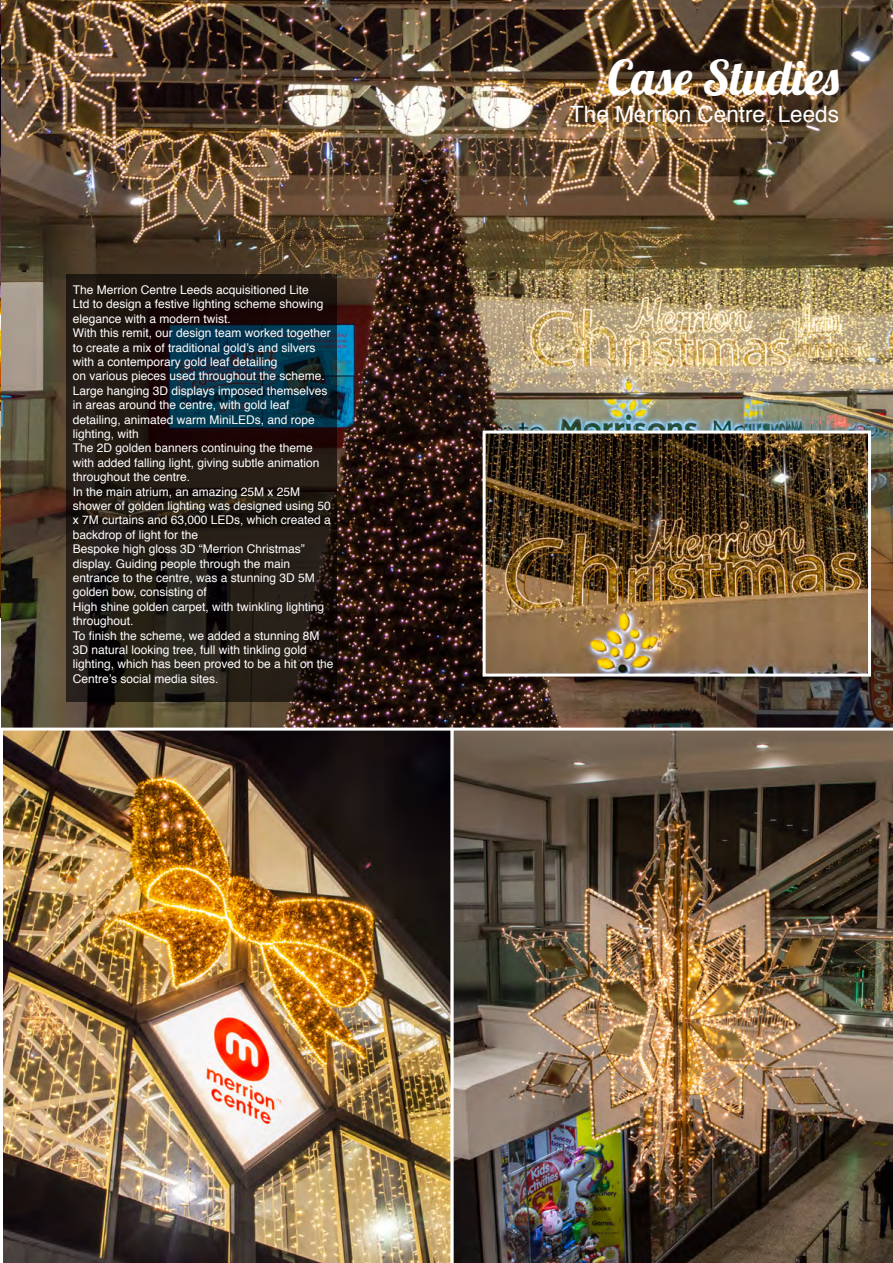
<style>
.page{position:relative;width:893px;height:1263px;background:#fff}
.page>*{position:absolute;margin:0;border:0;box-sizing:border-box;transform-origin:0 0}
.t1{font:48px "Lobster 1.4";color:#fff}
.t2{font:22.5px "Helvetica";color:#fff}
.t3{font:12px/14.4px "Helvetica";color:#fff}
</style>
<div class="page">
<svg style="left:0;top:0;width:2px;height:728px"></svg>
<img style="left:2px;top:0;width:891px;height:728px">
<img style="left:453px;top:730px;width:440px;height:533px">
<img style="left:3px;top:730px;width:448px;height:533px">
<img style="left:487px;top:434px;width:380px;height:238px">
<div style="left:483px;top:430px;width:388px;height:246px;border:3px solid #fff"></div>
<svg style="left:66px;top:275px;width:270px;height:427px;background:#1c1b1a"></svg>
<p class="t3" style="left:73px;top:283px;width:262px">The Merrion Centre Leeds acquisitioned Lite<br>Ltd to design a festive lighting scheme showing elegance with a modern twist.<br>With this remit, our design team worked together to create a mix of traditional gold’s and silvers with a contemporary gold leaf detailing<br>on various pieces used throughout the scheme.<br>Large hanging 3D displays imposed themselves in areas around the centre, with gold leaf detailing, animated warm MiniLEDs, and rope lighting, with<br>The 2D golden banners continuing the theme with added falling light, giving subtle animation throughout the centre.<br>In the main atrium, an amazing 25M x 25M shower of golden lighting was designed using 50 x 7M curtains and 63,000 LEDs, which created a backdrop of light for the<br>Bespoke high gloss 3D “Merrion Christmas” display. Guiding people through the main entrance to the centre, was a stunning 3D 5M golden bow, consisting of<br>High shine golden carpet, with twinkling lighting throughout.<br>To finish the scheme, we added a stunning 8M 3D natural looking tree, full with tinkling gold lighting, which has been proved to be a hit on the Centre’s social media sites.</p>
<h1 class="t1" style="left:607px;top:47px;width:233px">Case Studies</h1>
<h2 class="t2" style="left:570px;top:97px;width:270px">The Merrion Centre, Leeds</h2>
</div>
